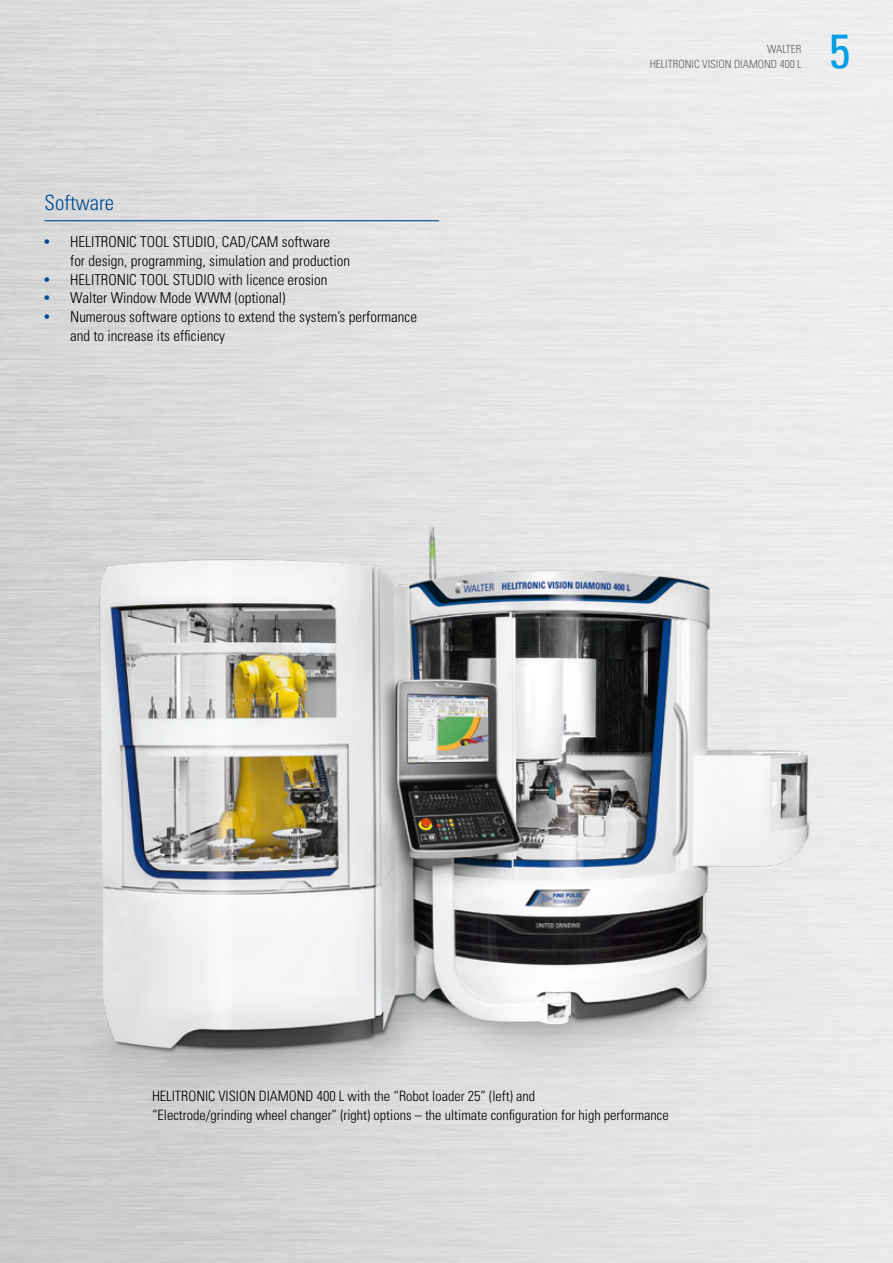
<style>
.page{position:relative;width:893px;height:1263px;background:#fff}
.page>*{position:absolute;margin:0;border:0;box-sizing:border-box;transform-origin:0 0}
.t1{font:condensed 48px "Univers LT";color:#009ee3}
.t2{font:300 condensed 21px "Univers LT";letter-spacing:-.005em;color:#004993}
.t3{font:300 condensed 15px/18.8px "Univers LT";color:#000}
.t4{font:300 condensed 14.25px/18.8px "Univers LT";color:#000}
.t5{font:300 condensed 11.25px/15px "Univers LT";color:#636362;text-align:right}
.s1{font-weight:400;color:#004993}
</style>
<div class="page">
<hr style="left:45px;top:220px;width:394px;height:1px;background:#004993">
<img style="left:23px;top:510px;width:865px;height:667px">
<h2 class="t2" style="left:45px;top:190px;width:71px">Software</h2>
<p class="t3" style="left:70px;top:232px;width:281px;text-indent:-26px"><span class="s1">•</span> HELITRONIC TOOL STUDIO, CAD/CAM software<br>for design, programming, simulation and production</p>
<p class="t3" style="left:45px;top:270px;width:284px"><span class="s1">•</span> HELITRONIC TOOL STUDIO with licence erosion</p>
<p class="t3" style="left:45px;top:289px;width:242px"><span class="s1">•</span> Walter Window Mode WWM (optional)</p>
<p class="t3" style="left:70px;top:307px;width:348px;text-indent:-26px"><span class="s1">•</span> Numerous software options to extend the system’s performance and to increase its efficiency</p>
<p class="t5" style="left:650px;top:42px;width:153px">WALTER<br>HELITRONIC VISION DIAMOND 400 L</p>
<h1 class="t1" style="left:829px;top:21px;width:23px">5</h1>
<p class="t4" style="left:152px;top:1087px;width:518px">HELITRONIC VISION DIAMOND 400 L with the “Robot loader 25” (left) and<br>“Electrode/grinding wheel changer” (right) options – the ultimate configuration for high performance</p>
</div>
